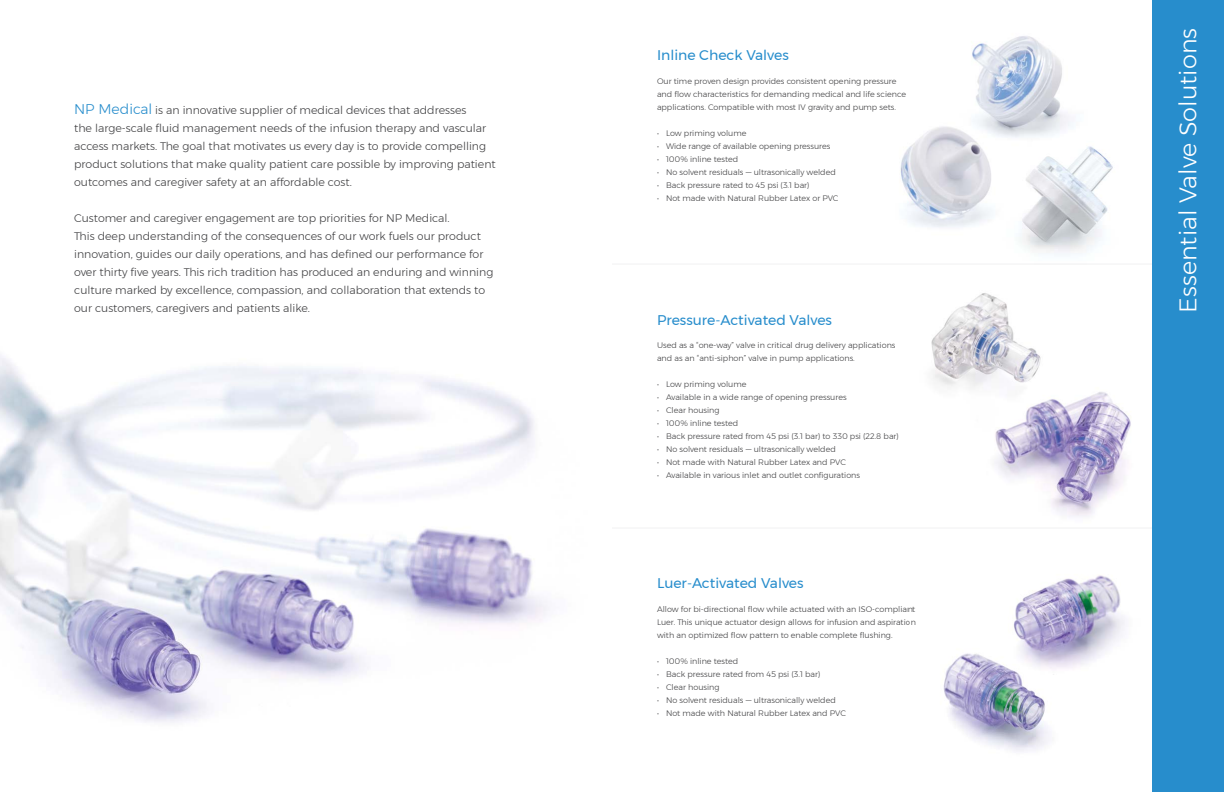
<style>
.page{position:relative;width:1224px;height:792px;background:#fff}
.page>*{position:absolute;margin:0;border:0;box-sizing:border-box;transform-origin:0 0}
.t1{font:300 24px "Montserrat";color:#fff}
.t2{font:14px "Montserrat";color:#278dcc}
.t3{font:300 11px/18px "Montserrat";color:#404042}
.t4{font:300 8px/13px "Montserrat";color:#404042}
.s1{font-size:14px;color:#278dcc}
</style>
<div class="page">
<img style="left:0;top:355px;width:549px;height:368px">
<img style="left:931px;top:293px;width:110px;height:94px">
<img style="left:964px;top:380px;width:167px;height:136px">
<hr style="left:612px;top:264px;width:612px;height:1px;background:#f1f1f2">
<hr style="left:612px;top:528px;width:612px;height:1px;background:#f1f1f2">
<div style="left:1152px;top:0;width:72px;height:792px;background:#278dcc"></div>
<img style="left:972px;top:36px;width:97px;height:82px">
<img style="left:1020px;top:118px;width:93px;height:137px">
<img style="left:900px;top:91px;width:133px;height:145px">
<img style="left:943px;top:653px;width:106px;height:99px">
<img style="left:978px;top:575px;width:147px;height:124px">
<p class="t3" style="left:74px;top:101px;width:423px"><span class="s1">NP Medical</span> is an innovative supplier of medical devices that addresses<br>the large-scale fluid management needs of the infusion therapy and vascular access markets. The goal that motivates us every day is to provide compelling product solutions that make quality patient care possible by improving patient outcomes and caregiver safety at an affordable cost.</p>
<p class="t3" style="left:74px;top:209px;width:421px">Customer and caregiver engagement are top priorities for NP Medical.<br>This deep understanding of the consequences of our work fuels our product innovation, guides our daily operations, and has defined our performance for over thirty five years. This rich tradition has produced an enduring and winning culture marked by excellence, compassion, and collaboration that extends to our customers, caregivers and patients alike.</p>
<h2 class="t2" style="left:657px;top:45px;width:133px">Inline Check Valves</h2>
<p class="t4" style="left:657px;top:75px;width:251px">Our time proven design provides consistent opening pressure and flow characteristics for demanding medical and life science applications. Compatible with most IV gravity and pump sets.</p>
<p class="t4" style="left:657px;top:127px;width:91px">• Low priming volume</p>
<p class="t4" style="left:657px;top:140px;width:175px">• Wide range of available opening pressures</p>
<p class="t4" style="left:657px;top:153px;width:83px">• 100% inline tested</p>
<p class="t4" style="left:657px;top:166px;width:180px">• No solvent residuals — ultrasonically welded</p>
<p class="t4" style="left:657px;top:179px;width:154px">• Back pressure rated to 45 psi (3.1 bar)</p>
<p class="t4" style="left:657px;top:192px;width:183px">• Not made with Natural Rubber Latex or PVC</p>
<h2 class="t2" style="left:657px;top:309px;width:177px">Pressure-Activated Valves</h2>
<p class="t4" style="left:657px;top:339px;width:240px">Used as a “one-way” valve in critical drug delivery applications and as an “anti-siphon” valve in pump applications.</p>
<p class="t4" style="left:657px;top:378px;width:91px">• Low priming volume</p>
<p class="t4" style="left:657px;top:391px;width:191px">• Available in a wide range of opening pressures</p>
<p class="t4" style="left:657px;top:404px;width:64px">• Clear housing</p>
<p class="t4" style="left:657px;top:417px;width:83px">• 100% inline tested</p>
<p class="t4" style="left:657px;top:430px;width:243px">• Back pressure rated from 45 psi (3.1 bar) to 330 psi (22.8 bar)</p>
<p class="t4" style="left:657px;top:443px;width:180px">• No solvent residuals — ultrasonically welded</p>
<p class="t4" style="left:657px;top:456px;width:190px">• Not made with Natural Rubber Latex and PVC</p>
<p class="t4" style="left:657px;top:469px;width:205px">• Available in various inlet and outlet configurations</p>
<h2 class="t2" style="left:657px;top:573px;width:148px">Luer-Activated Valves</h2>
<p class="t4" style="left:657px;top:603px;width:260px;text-align:justify">Allow for bi-directional flow while actuated with an ISO-compliant Luer. This unique actuator design allows for infusion and aspiration with an optimized flow pattern to enable complete flushing.</p>
<p class="t4" style="left:657px;top:655px;width:83px">• 100% inline tested</p>
<p class="t4" style="left:657px;top:668px;width:165px">• Back pressure rated from 45 psi (3.1 bar)</p>
<p class="t4" style="left:657px;top:681px;width:64px">• Clear housing</p>
<p class="t4" style="left:657px;top:694px;width:180px">• No solvent residuals — ultrasonically welded</p>
<p class="t4" style="left:657px;top:707px;width:190px">• Not made with Natural Rubber Latex and PVC</p>
<h1 class="t1" style="left:1170px;top:313px;width:286px;rotate:-90deg">Essential Valve Solutions</h1>
</div>
